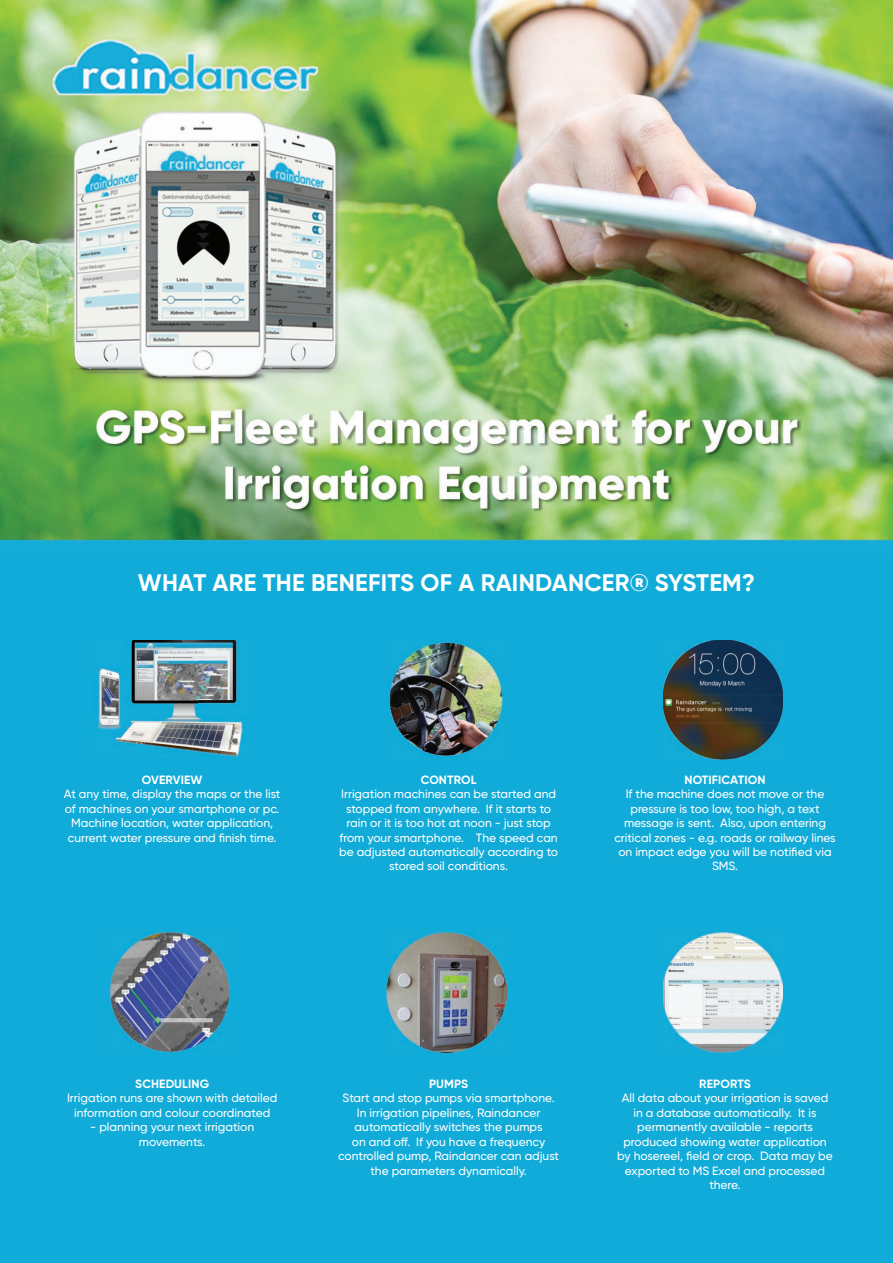
<style>
.page{position:relative;width:893px;height:1263px;background:#fff}
.page>*{position:absolute;margin:0;border:0;box-sizing:border-box;transform-origin:0 0}
.t1{font:700 24px "Gilroy";letter-spacing:.01em;color:#fff}
.t2{font:500 12px/14.4px "Gilroy";color:#fff;text-align:center}
.t3{font:700 12px "Gilroy";letter-spacing:.01em;color:#fff}
</style>
<div class="page">
<div style="left:0;top:556px;width:893px;height:707px;background:#10abd8"></div>
<img style="left:0;top:0;width:893px;height:556px">
<img style="left:97px;top:640px;width:150px;height:118px">
<img style="left:387px;top:640px;width:117px;height:118px">
<img style="left:663px;top:640px;width:120px;height:119px">
<img style="left:110px;top:933px;width:120px;height:118px">
<img style="left:387px;top:933px;width:119px;height:119px">
<img style="left:663px;top:933px;width:120px;height:119px">
<h1 class="t1" style="left:138px;top:568px;width:619px">WHAT ARE THE BENEFITS OF A RAINDANCER® SYSTEM?</h1>
<p class="t3" style="left:142px;top:772px;width:62px">OVERVIEW</p>
<p class="t2" style="left:64px;top:787px;width:218px">At any time, display the maps or the list of machines on your smartphone or pc.<br>Machine location, water application, current water pressure and finish time.</p>
<p class="t3" style="left:421px;top:772px;width:57px">CONTROL</p>
<p class="t2" style="left:339px;top:787px;width:220px">Irrigation machines can be started and stopped from anywhere. If it starts to rain or it is too hot at noon - just stop from your smartphone. The speed can be adjusted automatically according to stored soil conditions.</p>
<p class="t3" style="left:685px;top:772px;width:82px">NOTIFICATION</p>
<p class="t2" style="left:614px;top:787px;width:223px">If the machine does not move or the pressure is too low, too high, a text message is sent. Also, upon entering critical zones - e.g. roads or railway lines on impact edge you will be notified via<br>SMS.</p>
<p class="t3" style="left:135px;top:1076px;width:75px">SCHEDULING</p>
<p class="t2" style="left:67px;top:1091px;width:212px">Irrigation runs are shown with detailed information and colour coordinated</p>
<p class="t2" style="left:90px;top:1120px;width:166px">- planning your next irrigation movements.</p>
<p class="t3" style="left:429px;top:1076px;width:41px">PUMPS</p>
<p class="t2" style="left:338px;top:1091px;width:223px">Start and stop pumps via smartphone.<br>In irrigation pipelines, Raindancer automatically switches the pumps<br>on and off. If you have a frequency controlled pump, Raindancer can adjust the parameters dynamically.</p>
<p class="t3" style="left:699px;top:1076px;width:53px">REPORTS</p>
<p class="t2" style="left:617px;top:1091px;width:217px">All data about your irrigation is saved in a database automatically. It is permanently available - reports produced showing water application by hosereel, field or crop. Data may be exported to MS Excel and processed there.</p>
</div>
